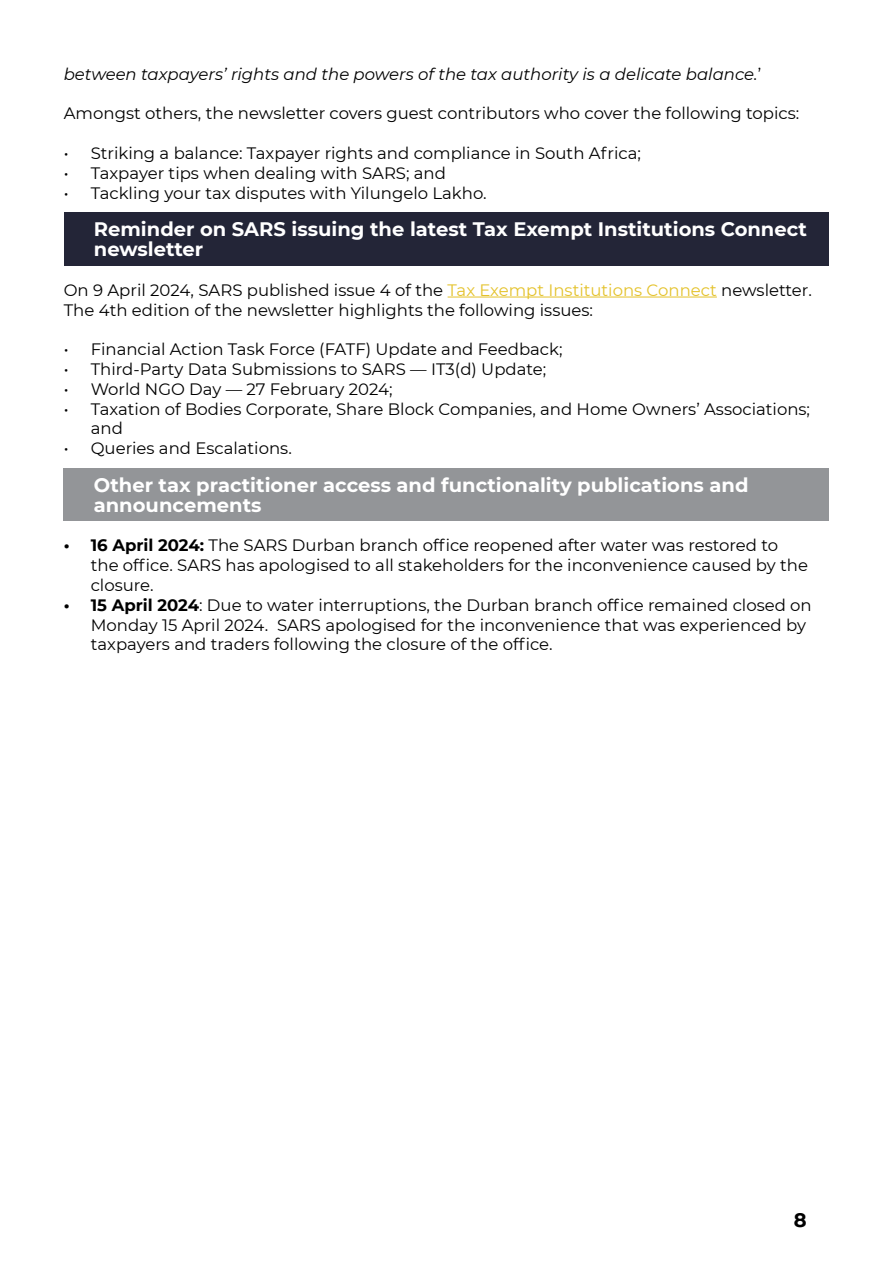
<style>
.page{position:relative;width:893px;height:1263px;background:#fff}
.page>*{position:absolute;margin:0;border:0;box-sizing:border-box;transform-origin:0 0}
.t1{font:700 19.5px/19.8px "Montserrat";color:#fff}
.t2{font:700 19.5px "Montserrat";color:#000}
.t3{font:16.5px/19.8px "Montserrat";color:#000}
.t4{font:italic 16.5px "Montserrat";color:#000}
.s1{font-style:normal}
.s2{color:#e4c22b}
.s3{font-weight:700}
</style>
<div class="page">
<div style="left:64px;top:212px;width:764px;height:54px;background:#232537"></div>
<div style="left:63px;top:468px;width:765px;height:52px;background:#939598"></div>
<hr style="left:448px;top:297px;width:269px;height:1px;background:#e4c22b">
<p class="t4" style="left:64px;top:63px;width:699px">between taxpayers’ rights and the powers of the tax authority is a delicate balance.<span class="s1">’</span></p>
<p class="t3" style="left:64px;top:103px;width:737px">Amongst others, the newsletter covers guest contributors who cover the following topics:</p>
<p class="t3" style="left:64px;top:143px;width:579px">• Striking a balance: Taxpayer rights and compliance in South Africa;</p>
<p class="t3" style="left:64px;top:162px;width:384px">• Taxpayer tips when dealing with SARS; and</p>
<p class="t3" style="left:64px;top:182px;width:424px">• Tackling your tax disputes with Yilungelo Lakho.</p>
<p class="t1" style="left:94px;top:219px;width:715px">Reminder on SARS issuing the latest Tax Exempt Institutions Connect newsletter</p>
<p class="t3" style="left:64px;top:279px;width:750px">On 9 April 2024, SARS published issue 4 of the <span class="s2">Tax Exempt Institutions Connect</span> newsletter.<br>The 4th edition of the newsletter highlights the following issues:</p>
<p class="t3" style="left:64px;top:339px;width:500px">• Financial Action Task Force (FATF) Update and Feedback;</p>
<p class="t3" style="left:64px;top:359px;width:484px">• Third-Party Data Submissions to SARS — IT3(d) Update;</p>
<p class="t3" style="left:64px;top:378px;width:330px">• World NGO Day — 27 February 2024;</p>
<p class="t3" style="left:91px;top:398px;width:721px;text-indent:-27px">• Taxation of Bodies Corporate, Share Block Companies, and Home Owners’ Associations; and</p>
<p class="t3" style="left:64px;top:438px;width:230px">• Queries and Escalations.</p>
<p class="t1" style="left:94px;top:474px;width:656px">Other tax practitioner access and functionality publications and announcements</p>
<p class="t3" style="left:91px;top:535px;width:719px;text-indent:-27px"><span class="s3">• 16 April 2024:</span> The SARS Durban branch office reopened after water was restored to the office. SARS has apologised to all stakeholders for the inconvenience caused by the closure.</p>
<p class="t3" style="left:91px;top:594px;width:722px;text-indent:-27px"><span class="s3">• 15 April 2024</span>: Due to water interruptions, the Durban branch office remained closed on<br>Monday 15 April 2024. SARS apologised for the inconvenience that was experienced by taxpayers and traders following the closure of the office.</p>
<p class="t2" style="left:794px;top:1206px;width:14px">8</p>
</div>
